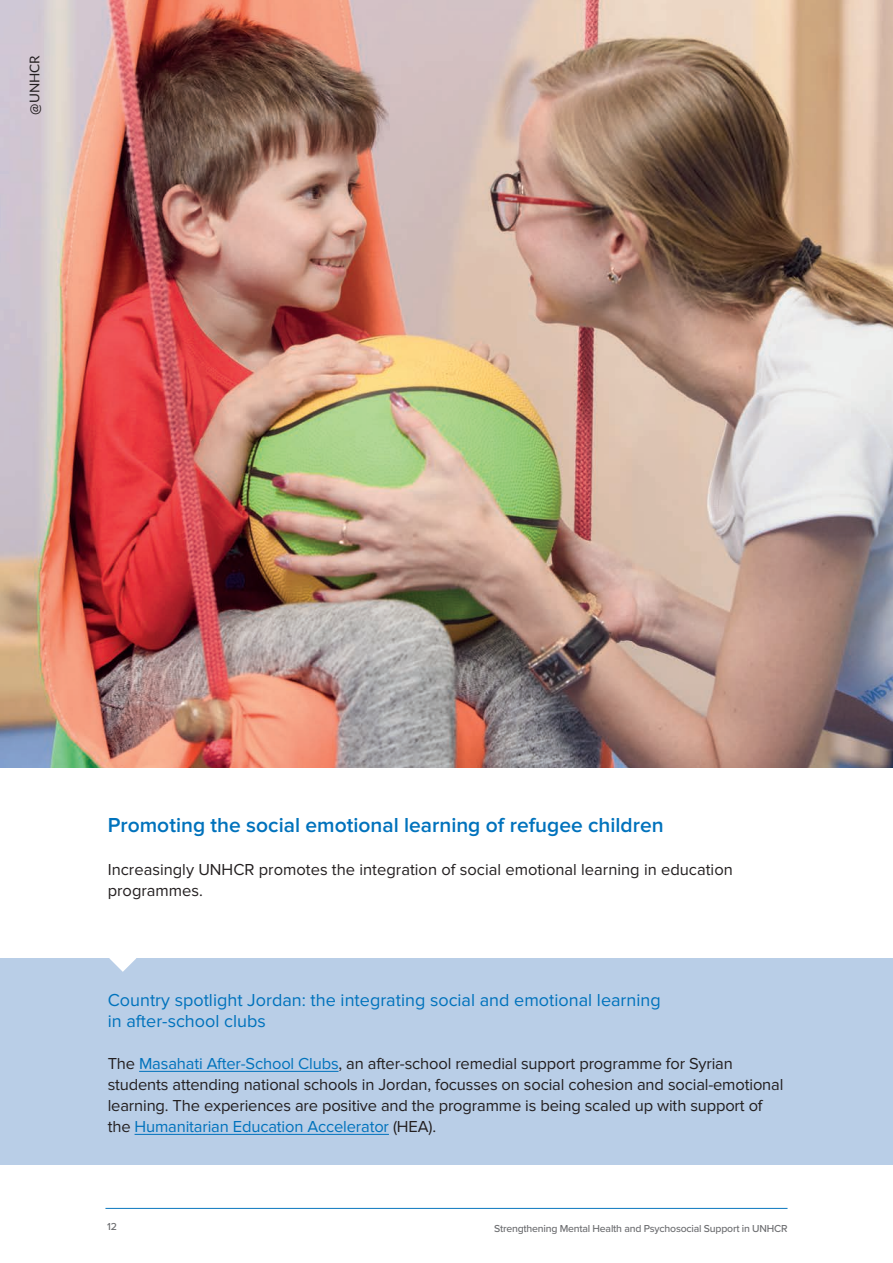
<style>
.page{position:relative;width:893px;height:1263px;background:#fff}
.page>*{position:absolute;margin:0;border:0;box-sizing:border-box;transform-origin:0 0}
.t1{font:600 21px "Proxima Nova";color:#0072bc}
.t2{font:18px/21px "Proxima Nova";color:#0072bc}
.t3{font:16.5px/21px "Proxima Nova";letter-spacing:-.01em;color:#231f20}
.t4{font:13.5px "Lato";color:#231f20}
.t5{font:500 10.5px "Proxima Nova";letter-spacing:-.02em;color:#6c6d70}
.s1{color:#0072bc}
</style>
<div class="page">
<hr style="left:105px;top:1208px;width:682px;height:1px;background:#0977be">
<div style="left:0;top:958px;width:893px;height:207px;background:#b9cee7"></div>
<svg style="left:109px;top:958px;width:27px;height:14px"></svg>
<hr style="left:139px;top:1071px;width:200px;height:1px;background:#0072bc">
<hr style="left:135px;top:1134px;width:254px;height:1px;background:#0072bc">
<img style="left:0;top:0;width:893px;height:767px">
<p class="t4" style="left:25px;top:115px;width:61px;rotate:-90deg">@UNHCR</p>
<p class="t1" style="left:108px;top:813px;width:557px">Promoting the social emotional learning of refugee children</p>
<p class="t3" style="left:108px;top:859px;width:627px">Increasingly UNHCR promotes the integration of social emotional learning in education programmes.</p>
<p class="t2" style="left:108px;top:990px;width:555px">Country spotlight Jordan: the integrating social and emotional learning in after-school clubs</p>
<p class="t3" style="left:108px;top:1053px;width:677px">The <span class="s1">Masahati After-School Clubs</span>, an after-school remedial support programme for Syrian students attending national schools in Jordan, focusses on social cohesion and social-emotional learning. The experiences are positive and the programme is being scaled up with support of the <span class="s1">Humanitarian Education Accelerator</span> (HEA).</p>
<p class="t5" style="left:107px;top:1219px;width:11px">12</p>
<p class="t5" style="left:494px;top:1220px;width:295px">Strengthening Mental Health and Psychosocial Support in UNHCR</p>
</div>
